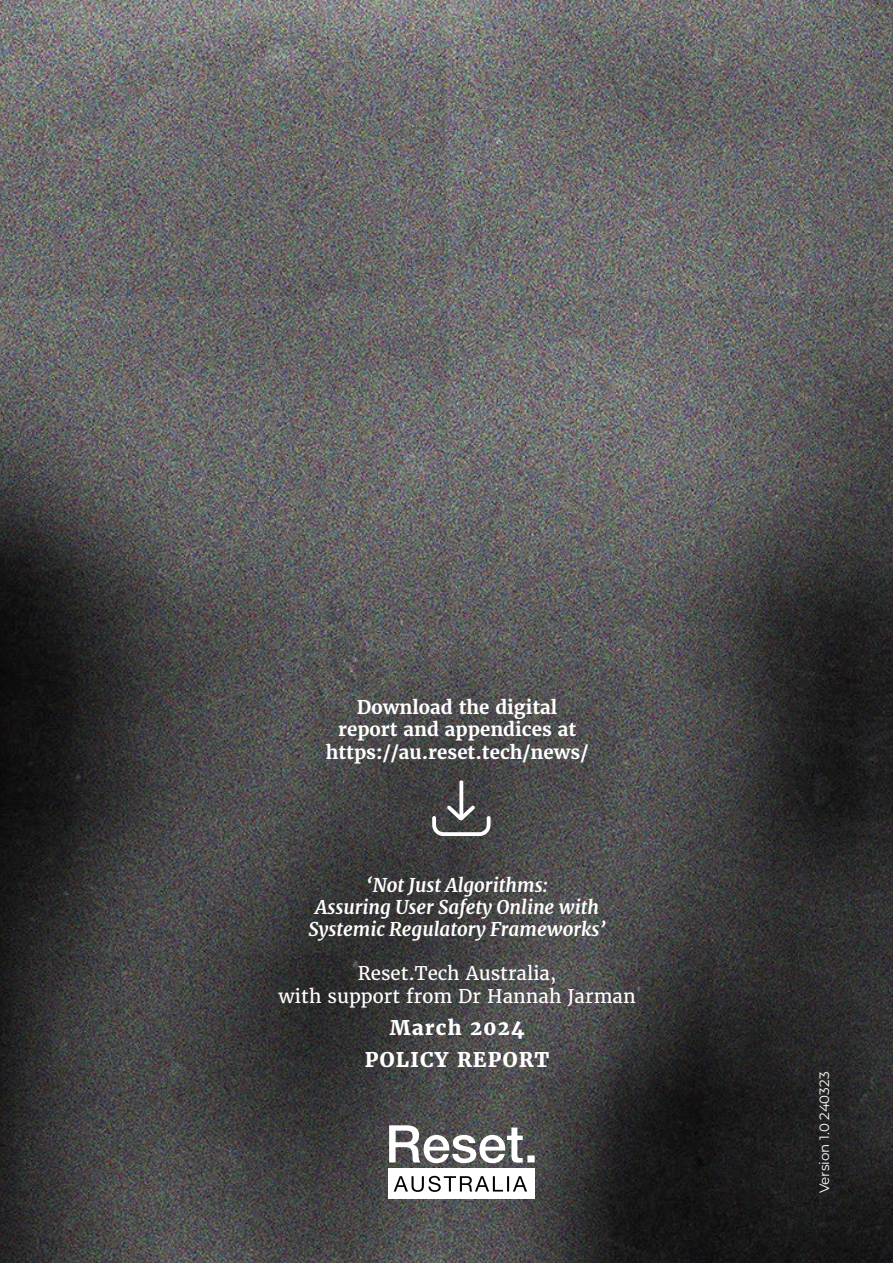
<style>
.page{position:relative;width:893px;height:1263px;background:#fff}
.page>*{position:absolute;margin:0;border:0;box-sizing:border-box;transform-origin:0 0}
.t1{font:800 20.1px/32.4px "Merriweather";letter-spacing:.06em;color:#fff;text-align:center}
.t2{font:italic 700 18.75px/22.5px "Merriweather";color:#fff;text-align:center}
.t3{font:700 18.75px/22.5px "Merriweather";color:#fff;text-align:center}
.t4{font:18.75px/22.5px "Merriweather";color:#fff;text-align:center}
.t5{font:13.5px "Montserrat";color:#fff}
</style>
<div class="page">
<img style="left:0;top:0;width:893px;height:1263px">
<div style="left:388px;top:1168px;width:147px;height:31px;background:#fff"></div>
<svg style="left:389px;top:1125px;width:146px;height:38px"></svg>
<svg style="left:394px;top:1176px;width:133px;height:16px"></svg>
<svg style="left:432px;top:780px;width:59px;height:56px;background:#626162"></svg>
<p class="t3" style="left:326px;top:695px;width:264px">Download the digital report and appendices at https://au.reset.tech/news/</p>
<p class="t2" style="left:308px;top:874px;width:299px">‘Not Just Algorithms:<br>Assuring User Safety Online with<br>Systemic Regulatory Frameworks’</p>
<p class="t4" style="left:279px;top:962px;width:359px">Reset.Tech Australia,<br>with support from Dr Hannah Jarman</p>
<p class="t1" style="left:365px;top:1011px;width:186px">March 2024<br>POLICY REPORT</p>
<p class="t5" style="left:815px;top:1193px;width:123px;rotate:-90deg">Version 1.0 240323</p>
</div>
